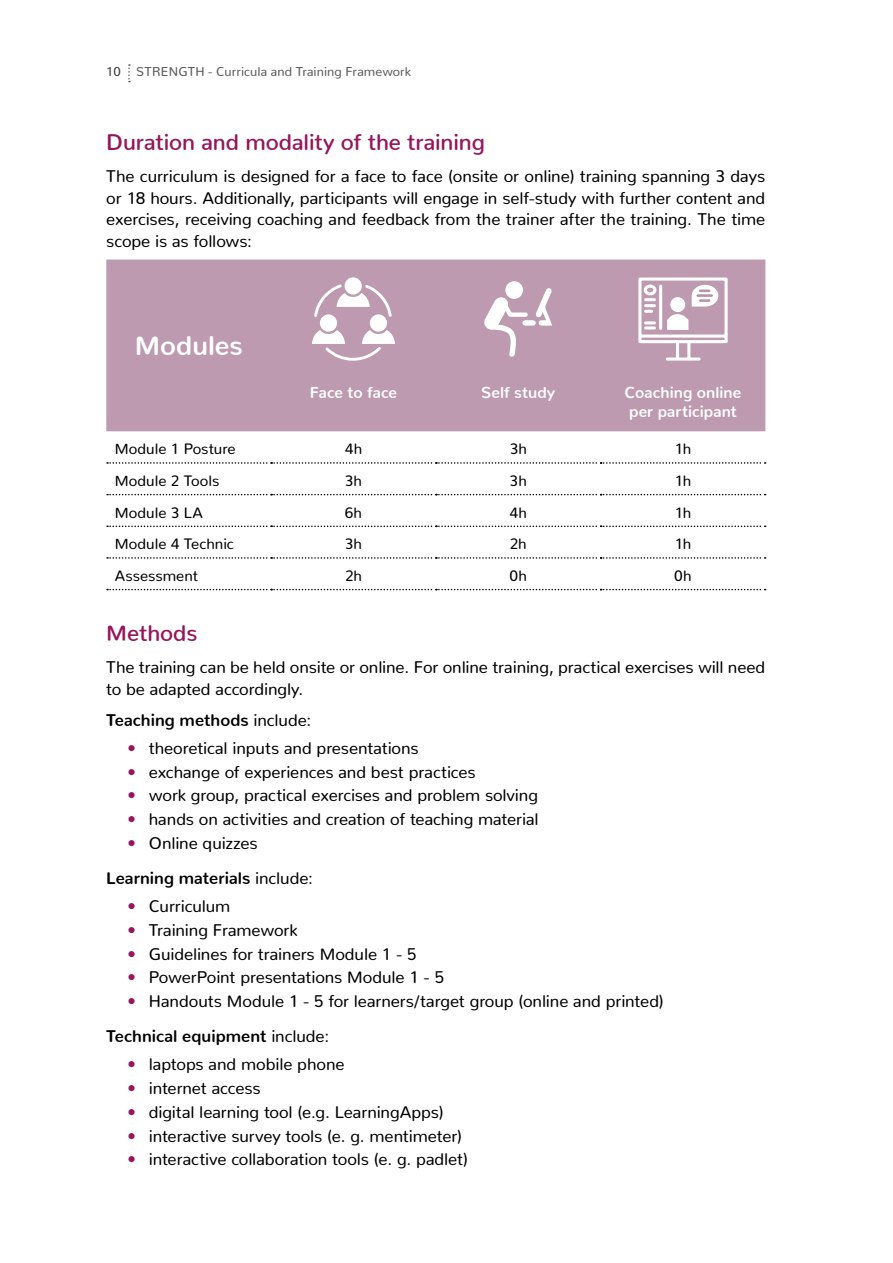
<style>
.page{position:relative;width:893px;height:1263px;background:#fff}
.page>*{position:absolute;margin:0;border:0;box-sizing:border-box;transform-origin:0 0}
.t1{font:700 27px "Nunito";color:#fff}
.t2{font:600 22.5px "Nunito";letter-spacing:-.005em;color:#96155c}
.t3{font:16.8px/21.8px "Nunito";letter-spacing:-.005em;color:#000}
.t4{font:700 16.8px "Nunito";color:#000}
.t5{font:700 15.75px/18.9px "Nunito";letter-spacing:.005em;color:#fff}
.t6{font:15px "Nunito";color:#000}
.t7{font:12.75px "Nunito";letter-spacing:.005em;color:#5a5a5a}
.s1{color:#3f3f40}
.s2{font-weight:400}
.s3{color:#96155c}
.s4{font-weight:700}
</style>
<div class="page">
<svg style="left:128px;top:64px;width:2px;height:18px"></svg>
<div style="left:106px;top:260px;width:659px;height:171px;background:#be9ab1"></div>
<svg style="left:107px;top:462px;width:659px;height:2px"></svg>
<svg style="left:107px;top:494px;width:659px;height:1px"></svg>
<svg style="left:107px;top:525px;width:659px;height:2px"></svg>
<svg style="left:107px;top:557px;width:659px;height:2px"></svg>
<svg style="left:107px;top:589px;width:659px;height:1px"></svg>
<div style="left:345px;top:277px;width:17px;height:18px;background:#fff;border-radius:50%"></div>
<svg style="left:312px;top:282px;width:83px;height:80px"></svg>
<svg style="left:505px;top:281px;width:18px;height:18px"></svg>
<svg style="left:472px;top:283px;width:84px;height:77px"></svg>
<svg style="left:637px;top:276px;width:92px;height:69px"></svg>
<svg style="left:667px;top:357px;width:32px;height:4px"></svg>
<hr style="left:676px;top:343px;width:3px;height:16px;background:#fff">
<hr style="left:687px;top:343px;width:3px;height:16px;background:#fff">
<p class="t7" style="left:106px;top:61px;width:306px"><span class="s1">10</span> STRENGTH - Curricula and Training Framework</p>
<h2 class="t2" style="left:106px;top:122px;width:380px">Duration and modality of the training</h2>
<p class="t3" style="left:106px;top:163px;width:661px;text-align:justify">The curriculum is designed for a face to face (onsite or online) training spanning 3 days or 18 hours. Additionally, participants will engage in self-study with further content and exercises, receiving coaching and feedback from the trainer after the training. The time scope is as follows:</p>
<h1 class="t1" style="left:135px;top:321px;width:109px">Modules</h1>
<p class="t5" style="left:310px;top:381px;width:89px">Face to face</p>
<p class="t5" style="left:481px;top:381px;width:75px">Self study</p>
<p class="t5" style="left:625px;top:381px;width:118px">Coaching online per participant</p>
<p class="t6" style="left:115px;top:436px;width:122px">Module 1 Posture</p>
<p class="t6" style="left:345px;top:436px;width:19px">4h</p>
<p class="t6" style="left:510px;top:436px;width:19px">3h</p>
<p class="t6" style="left:675px;top:436px;width:18px">1h</p>
<p class="t6" style="left:115px;top:468px;width:106px">Module 2 Tools</p>
<p class="t6" style="left:345px;top:468px;width:19px">3h</p>
<p class="t6" style="left:510px;top:468px;width:19px">3h</p>
<p class="t6" style="left:675px;top:468px;width:18px">1h</p>
<p class="t6" style="left:115px;top:499px;width:90px">Module 3 LA</p>
<p class="t6" style="left:345px;top:499px;width:19px">6h</p>
<p class="t6" style="left:510px;top:499px;width:19px">4h</p>
<p class="t6" style="left:675px;top:499px;width:18px">1h</p>
<p class="t6" style="left:115px;top:531px;width:121px">Module 4 Technic</p>
<p class="t6" style="left:345px;top:531px;width:19px">3h</p>
<p class="t6" style="left:510px;top:531px;width:18px">2h</p>
<p class="t6" style="left:675px;top:531px;width:18px">1h</p>
<p class="t6" style="left:115px;top:563px;width:85px">Assessment</p>
<p class="t6" style="left:345px;top:563px;width:18px">2h</p>
<p class="t6" style="left:509px;top:563px;width:19px">0h</p>
<p class="t6" style="left:674px;top:563px;width:19px">0h</p>
<h2 class="t2" style="left:106px;top:613px;width:93px">Methods</h2>
<p class="t3" style="left:106px;top:655px;width:660px">The training can be held onsite or online. For online training, practical exercises will need to be adapted accordingly.</p>
<p class="t4" style="left:106px;top:704px;width:207px">Teaching methods <span class="s2">include:</span></p>
<p class="t3" style="left:128px;top:735px;width:293px"><span class="s3">•</span> theoretical inputs and presentations</p>
<p class="t3" style="left:128px;top:759px;width:350px"><span class="s3">•</span> exchange of experiences and best practices</p>
<p class="t3" style="left:128px;top:783px;width:412px"><span class="s3">•</span> work group, practical exercises and problem solving</p>
<p class="t3" style="left:128px;top:807px;width:413px"><span class="s3">•</span> hands on activities and creation of teaching material</p>
<p class="t3" style="left:106px;top:824px;width:208px;line-height:34.5px;text-indent:21px"><span class="s3">•</span> Online quizzes<br><span class="s4">Learning materials</span> include:</p>
<p class="t3" style="left:128px;top:893px;width:104px"><span class="s3">•</span> Curriculum</p>
<p class="t3" style="left:128px;top:917px;width:172px"><span class="s3">•</span> Training Framework</p>
<p class="t3" style="left:128px;top:941px;width:290px"><span class="s3">•</span> Guidelines for trainers Module 1 - 5</p>
<p class="t3" style="left:128px;top:965px;width:318px"><span class="s3">•</span> PowerPoint presentations Module 1 - 5</p>
<p class="t3" style="left:106px;top:982px;width:559px;line-height:34.5px;text-indent:21px"><span class="s3">•</span> Handouts Module 1 - 5 for learners/target group (online and printed)<br><span class="s4">Technical equipment</span> include:</p>
<p class="t3" style="left:128px;top:1051px;width:219px"><span class="s3">•</span> laptops and mobile phone</p>
<p class="t3" style="left:128px;top:1075px;width:135px"><span class="s3">•</span> internet access</p>
<p class="t3" style="left:128px;top:1099px;width:318px"><span class="s3">•</span> digital learning tool (e.g. LearningApps)</p>
<p class="t3" style="left:128px;top:1123px;width:336px"><span class="s3">•</span> interactive survey tools (e. g. mentimeter)</p>
<p class="t3" style="left:128px;top:1147px;width:342px"><span class="s3">•</span> interactive collaboration tools (e. g. padlet)</p>
</div>
